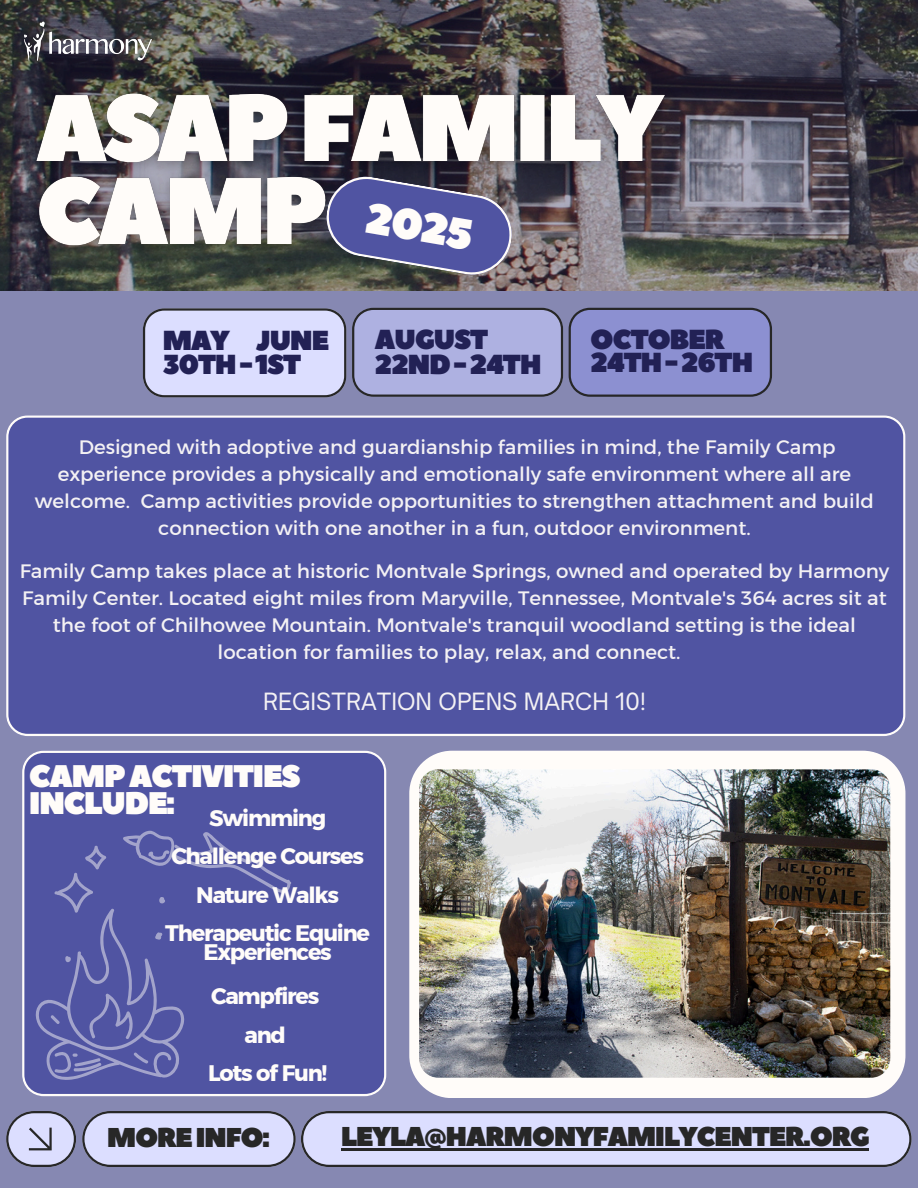
<style>
.page{position:relative;width:918px;height:1188px;background:#8688b2}
.page>*{position:absolute;margin:0;border:0;box-sizing:border-box;transform-origin:0 0}
.t1{font:43.05px "Peace Sans";color:#fffcf9}
.t2{font:31.2px/27px "Peace Sans";letter-spacing:-.055em;color:#fffcf9}
.t3{font:27.45px/24.2px "Peace Sans";letter-spacing:-.055em;color:#222155}
.t4{font:27.15px "Peace Sans";letter-spacing:-.055em;color:#272727}
.t5{font:22.8px "Open Sauce One";color:#fffcf9}
.t6{font:22.35px/19.2px "Kief Montaser Bold";letter-spacing:-.055em;color:#fffcf9;text-align:center}
.t7{font:19.8px/27px "Kief Montaser Regular";color:#fffcf9;text-align:center}
</style>
<div class="page">
<svg style="left:143px;top:308px;width:203px;height:89px;background:#ced0ef"></svg>
<svg style="left:569px;top:308px;width:203px;height:89px;background:#8589c5"></svg>
<svg style="left:352px;top:308px;width:211px;height:89px;background:#a4a7d4"></svg>
<div style="left:6px;top:415px;width:899px;height:321px;background:#5054a2"></div>
<svg style="left:0;top:0;width:918px;height:291px;background:#545157"></svg>
<img style="left:13px;top:66px;width:676px;height:214px">
<svg style="left:82px;top:1111px;width:830px;height:56px;background:#c7c8e6"></svg>
<svg style="left:323px;top:174px;width:192px;height:104px;background:#57598a"></svg>
<svg style="left:6px;top:1111px;width:70px;height:56px"></svg>
<img style="left:22px;top:20px;width:132px;height:44px">
<div style="left:22px;top:751px;width:364px;height:345px;background:#5054a2"></div>
<div style="left:409px;top:751px;width:496px;height:347px;background:#fffcf9;border-radius:43px"></div>
<img style="left:419px;top:769px;width:471px;height:309px;border-radius:19px">
<hr style="left:341px;top:1149px;width:528px;height:2px;background:#272727">
<svg style="left:36px;top:830px;width:256px;height:250px;background:#575aa5"></svg>
<h4 class="t1" style="left:371px;top:189px;width:110px;rotate:10deg">2025</h4>
<h2 class="t3" style="left:162px;top:329px;width:169px">MAY JUNE<br>30TH-1ST</h2>
<h4 class="t3" style="left:375px;top:329px;width:169px">AUGUST<br>22ND-24TH</h4>
<p class="t3" style="left:590px;top:328px;width:165px;line-height:23.7px">OCTOBER<br>24TH-26TH</p>
<p class="t7" style="left:35px;top:433px;width:841px">Designed with adoptive and guardianship families in mind, the Family Camp experience provides a physically and emotionally safe environment where all are welcome. Camp activities provide opportunities to strengthen attachment and build connection with one another in a fun, outdoor environment.</p>
<p class="t7" style="left:20px;top:557px;width:871px">Family Camp takes place at historic Montvale Springs, owned and operated by Harmony Family Center. Located eight miles from Maryville, Tennessee, Montvale's 364 acres sit at the foot of Chilhowee Mountain. Montvale's tranquil woodland setting is the ideal location for families to play, relax, and connect.</p>
<p class="t5" style="left:263px;top:687px;width:384px">REGISTRATION OPENS MARCH 10!</p>
<p class="t2" style="left:29px;top:763px;width:273px">CAMPACTIVITIES<br>INCLUDE:</p>
<h5 class="t6" style="left:209px;top:809px;width:119px">Swimming</h5>
<h3 class="t6" style="left:171px;top:847px;width:194px">Challenge Courses</h3>
<p class="t6" style="left:196px;top:885px;width:144px">Nature Walks</p>
<h6 class="t6" style="left:165px;top:923px;width:206px">Therapeutic Equine<br>Experiences</h6>
<h6 class="t6" style="left:211px;top:987px;width:110px">Campfires</h6>
<h6 class="t6" style="left:245px;top:1025px;width:43px">and</h6>
<h6 class="t6" style="left:208px;top:1063px;width:121px">Lots of Fun!</h6>
<p class="t4" style="left:107px;top:1120px;width:165px">MOREINFO:</p>
<h4 class="t4" style="left:341px;top:1119px;width:531px">LEYLA@HARMONYFAMILYCENTER.ORG</h4>
</div>
